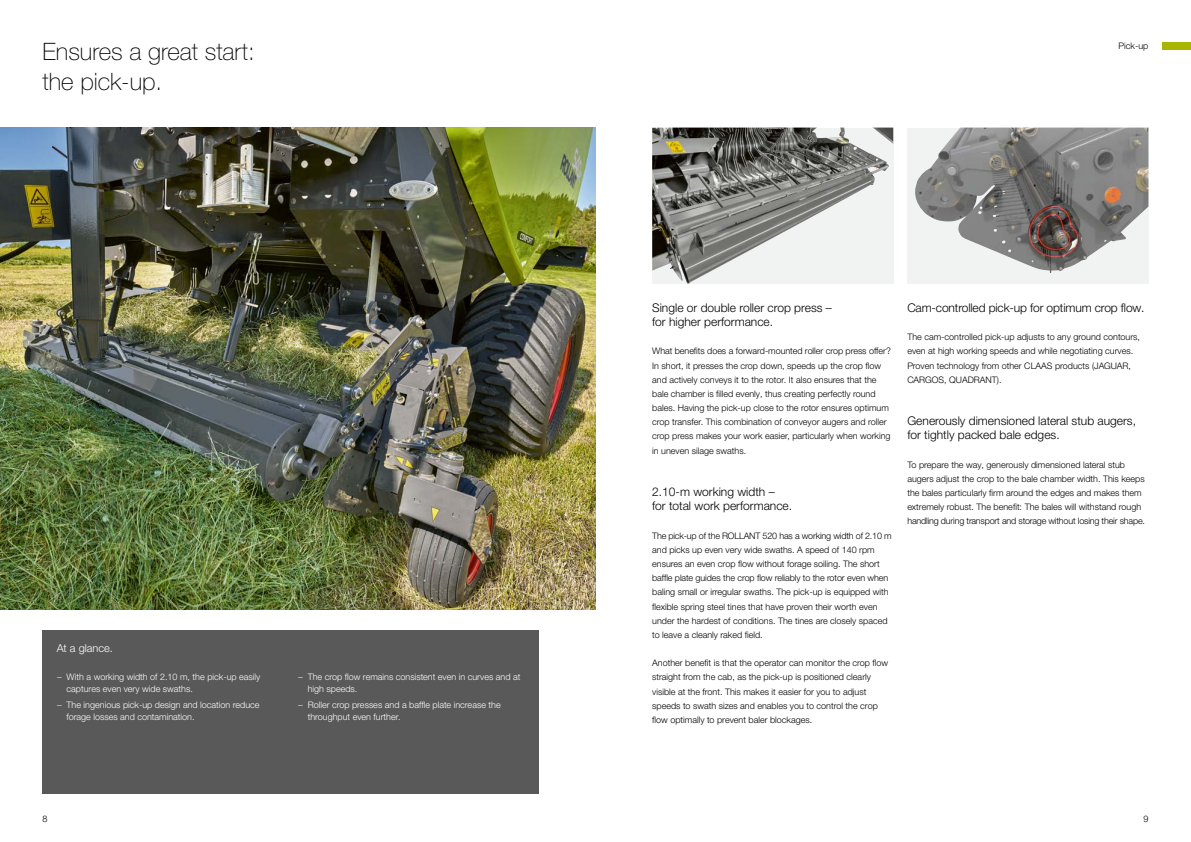
<style>
.page{position:relative;width:1191px;height:842px;background:#fff}
.page>*{position:absolute;margin:0;border:0;box-sizing:border-box;transform-origin:0 0}
.t1{font:100 24px/30px "CLAAS Helvetica Neue";color:#000}
.t2{font:300 12px/14.2px "CLAAS Helvetica Neue";color:#000}
.t3{font:300 11px "CLAAS Helvetica Neue";color:#fff}
.t4{font:300 9px/14.2px "CLAAS Helvetica Neue";color:#000}
.t5{font:300 9px/12.4px "CLAAS Helvetica Neue";color:#fff}
</style>
<div class="page">
<div style="left:1162px;top:43px;width:29px;height:7px;background:#aab500"></div>
<img style="left:652px;top:128px;width:241px;height:155px">
<div style="left:907px;top:128px;width:241px;height:155px;background:#f1f2f2"></div>
<img style="left:915px;top:128px;width:233px;height:145px">
<img style="left:0;top:128px;width:595px;height:481px">
<div style="left:43px;top:631px;width:496px;height:163px;background:#595959"></div>
<h1 class="t1" style="left:43px;top:37px;width:214px">Ensures a great start: the pick-up.</h1>
<p class="t3" style="left:57px;top:641px;width:58px">At a glance.</p>
<p class="t5" style="left:67px;top:670px;width:195px;text-indent:-10px">− With a working width of 2.10 m, the pick-up easily captures even very wide swaths.</p>
<p class="t5" style="left:67px;top:699px;width:194px;text-indent:-10px">− The ingenious pick-up design and location reduce forage losses and contamination.</p>
<p class="t5" style="left:308px;top:670px;width:214px;text-indent:-10px">− The crop flow remains consistent even in curves and at high speeds.</p>
<p class="t5" style="left:308px;top:699px;width:194px;text-indent:-10px">− Roller crop presses and a baffle plate increase the throughput even further.</p>
<p class="t4" style="left:1118px;top:39px;width:31px">Pick-up</p>
<h2 class="t2" style="left:652px;top:301px;width:181px">Single or double roller crop press – for higher performance.</h2>
<p class="t4" style="left:652px;top:344px;width:240px">What benefits does a forward-mounted roller crop press offer?<br>In short, it presses the crop down, speeds up the crop flow and actively conveys it to the rotor. It also ensures that the bale chamber is filled evenly, thus creating perfectly round bales. Having the pick-up close to the rotor ensures optimum crop transfer. This combination of conveyor augers and roller crop press makes your work easier, particularly when working in uneven silage swaths.</p>
<h2 class="t2" style="left:652px;top:485px;width:141px">2.10-m working width –<br>for total work performance.</h2>
<p class="t4" style="left:652px;top:528px;width:241px">The pick-up of the ROLLANT 520 has a working width of 2.10 m and picks up even very wide swaths. A speed of 140 rpm ensures an even crop flow without forage soiling. The short baffle plate guides the crop flow reliably to the rotor even when baling small or irregular swaths. The pick-up is equipped with flexible spring steel tines that have proven their worth even under the hardest of conditions. The tines are closely spaced to leave a cleanly raked field.</p>
<p class="t4" style="left:652px;top:656px;width:237px">Another benefit is that the operator can monitor the crop flow straight from the cab, as the pick-up is positioned clearly visible at the front. This makes it easier for you to adjust speeds to swath sizes and enables you to control the crop flow optimally to prevent baler blockages.</p>
<h2 class="t2" style="left:907px;top:301px;width:238px">Cam-controlled pick-up for optimum crop flow.</h2>
<p class="t4" style="left:907px;top:330px;width:234px">The cam-controlled pick-up adjusts to any ground contours, even at high working speeds and while negotiating curves.<br>Proven technology from other CLAAS products (JAGUAR, CARGOS, QUADRANT).</p>
<h2 class="t2" style="left:907px;top:414px;width:230px">Generously dimensioned lateral stub augers, for tightly packed bale edges.</h2>
<p class="t4" style="left:907px;top:458px;width:239px">To prepare the way, generously dimensioned lateral stub augers adjust the crop to the bale chamber width. This keeps the bales particularly firm around the edges and makes them extremely robust. The benefit: The bales will withstand rough handling during transport and storage without losing their shape.</p>
<p class="t4" style="left:43px;top:812px;width:7px">8</p>
<p class="t4" style="left:1143px;top:812px;width:7px">9</p>
</div>
